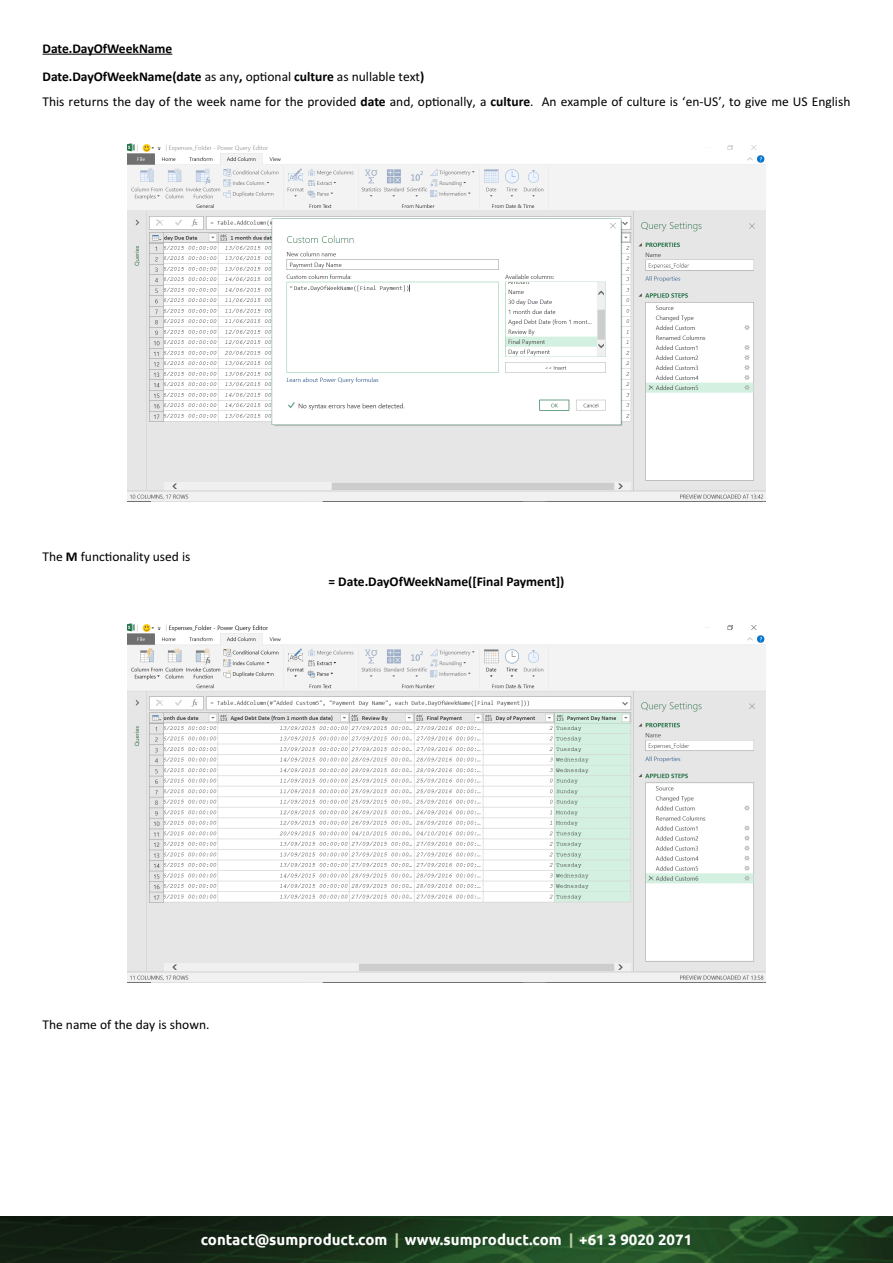
<style>
.page{position:relative;width:893px;height:1263px;background:#fff}
.page>*{position:absolute;margin:0;border:0;box-sizing:border-box;transform-origin:0 0}
.t1{font:700 15px "Ubuntu";color:#fff}
.t2{font:13.5px "Calibri";color:#000}
.t3{font:700 13.5px/28.2px "Calibri";color:#000}
.s1{font-weight:400}
.s2{font-weight:700}
.s3{color:#b7cb9e}
</style>
<div class="page">
<img style="left:0;top:1217px;width:893px;height:46px">
<hr style="left:43px;top:54px;width:129px;height:1px;background:#000">
<img style="left:127px;top:143px;width:639px;height:359px">
<img style="left:127px;top:623px;width:639px;height:359px">
<p class="t3" style="left:43px;top:34px;width:383px">Date.DayOfWeekName<br>Date.DayOfWeekName(date <span class="s1">as any</span>, <span class="s1">optional</span> culture <span class="s1">as nullable text</span>)</p>
<p class="t2" style="left:43px;top:93px;width:809px">This returns the day of the week name for the provided <span class="s2">date</span> and, optionally, a <span class="s2">culture</span>. An example of culture is ‘en-US’, to give me US English</p>
<p class="t2" style="left:43px;top:548px;width:149px">The <span class="s2">M</span> functionality used is</p>
<p class="t3" style="left:329px;top:566px;width:237px">= Date.DayOfWeekName([Final Payment])</p>
<p class="t2" style="left:43px;top:1016px;width:168px">The name of the day is shown.</p>
<p class="t1" style="left:201px;top:1231px;width:493px">contact@sumproduct.com <span class="s3">|</span> www.sumproduct.com <span class="s3">|</span> +61 3 9020 2071</p>
</div>
